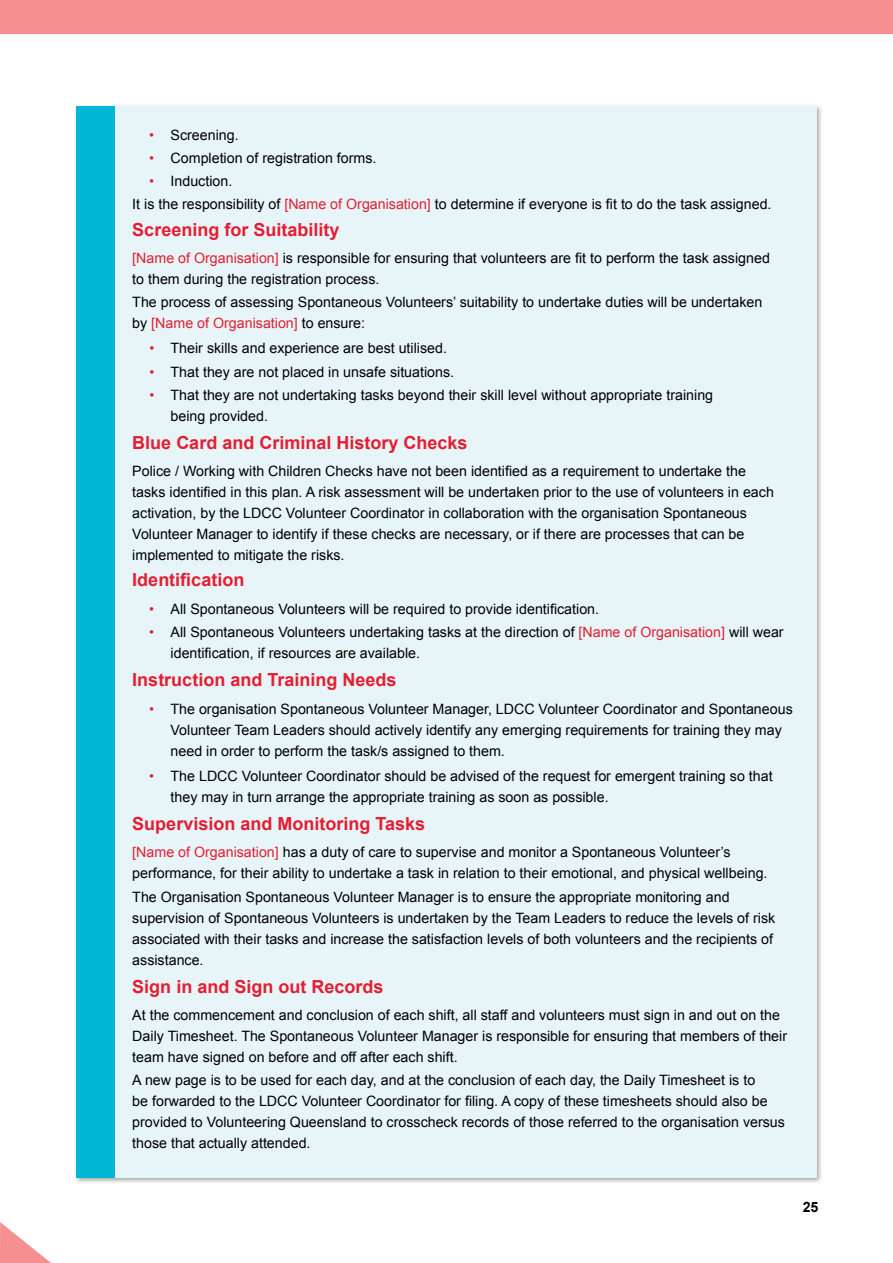
<style>
.page{position:relative;width:893px;height:1263px;background:#fff}
.page>*{position:absolute;margin:0;border:0;box-sizing:border-box;transform-origin:0 0}
.t1{font:700 18px "Arial";color:#e41e32}
.t2{font:14.25px/21px "Arial";color:#000}
.t3{font:700 14.25px "Arial";color:#000}
.s1{color:#e41e32}
</style>
<div class="page">
<div style="left:74px;top:104px;width:749px;height:1080px;background:#000;opacity:.35"></div>
<div style="left:77px;top:106px;width:739px;height:1072px;background:#e7f5f8"></div>
<div style="left:77px;top:106px;width:38px;height:1072px;background:#00b8d6"></div>
<div style="left:0;top:0;width:893px;height:34px;background:#f58f90"></div>
<svg style="left:0;top:1222px;width:51px;height:41px"></svg>
<p class="t2" style="left:149px;top:125px;width:91px"><span class="s1">•</span> Screening.</p>
<p class="t2" style="left:149px;top:148px;width:229px"><span class="s1">•</span> Completion of registration forms.</p>
<p class="t2" style="left:132px;top:170px;width:641px;line-height:23.1px;text-indent:17px"><span class="s1">•</span> Induction.<br>It is the responsibility of <span class="s1">[Name of Organisation]</span> to determine if everyone is fit to do the task assigned.</p>
<p class="t1" style="left:132px;top:217px;width:209px">Screening for Suitability</p>
<p class="t2" style="left:132px;top:248px;width:639px"><span class="s1">[Name of Organisation]</span> is responsible for ensuring that volunteers are fit to perform the task assigned to them during the registration process.</p>
<p class="t2" style="left:132px;top:292px;width:631px">The process of assessing Spontaneous Volunteers’ suitability to undertake duties will be undertaken by <span class="s1">[Name of Organisation]</span> to ensure:</p>
<p class="t2" style="left:149px;top:338px;width:299px"><span class="s1">•</span> Their skills and experience are best utilised.</p>
<p class="t2" style="left:149px;top:361px;width:306px"><span class="s1">•</span> That they are not placed in unsafe situations.</p>
<p class="t2" style="left:171px;top:384px;width:544px;text-indent:-21px"><span class="s1">•</span> That they are not undertaking tasks beyond their skill level without appropriate training being provided.</p>
<p class="t1" style="left:132px;top:431px;width:337px">Blue Card and Criminal History Checks</p>
<p class="t2" style="left:132px;top:461px;width:643px">Police / Working with Children Checks have not been identified as a requirement to undertake the tasks identified in this plan. A risk assessment will be undertaken prior to the use of volunteers in each activation, by the LDCC Volunteer Coordinator in collaboration with the organisation Spontaneous Volunteer Manager to identify if these checks are necessary, or if there are processes that can be implemented to mitigate the risks.</p>
<p class="t1" style="left:132px;top:568px;width:114px">Identification</p>
<p class="t2" style="left:149px;top:598px;width:451px"><span class="s1">•</span> All Spontaneous Volunteers will be required to provide identification.</p>
<p class="t2" style="left:171px;top:621px;width:615px;text-indent:-21px"><span class="s1">•</span> All Spontaneous Volunteers undertaking tasks at the direction of <span class="s1">[Name of Organisation]</span> will wear identification, if resources are available.</p>
<p class="t1" style="left:132px;top:668px;width:266px">Instruction and Training Needs</p>
<p class="t2" style="left:171px;top:698px;width:624px;text-indent:-21px"><span class="s1">•</span> The organisation Spontaneous Volunteer Manager, LDCC Volunteer Coordinator and Spontaneous<br>Volunteer Team Leaders should actively identify any emerging requirements for training they may need in order to perform the task/s assigned to them.</p>
<p class="t2" style="left:171px;top:765px;width:604px;text-indent:-21px"><span class="s1">•</span> The LDCC Volunteer Coordinator should be advised of the request for emergent training so that they may in turn arrange the appropriate training as soon as possible.</p>
<p class="t1" style="left:132px;top:812px;width:294px">Supervision and Monitoring Tasks</p>
<p class="t2" style="left:132px;top:842px;width:637px"><span class="s1">[Name of Organisation]</span> has a duty of care to supervise and monitor a Spontaneous Volunteer’s performance, for their ability to undertake a task in relation to their emotional, and physical wellbeing.</p>
<p class="t2" style="left:132px;top:886px;width:644px">The Organisation Spontaneous Volunteer Manager is to ensure the appropriate monitoring and supervision of Spontaneous Volunteers is undertaken by the Team Leaders to reduce the levels of risk associated with their tasks and increase the satisfaction levels of both volunteers and the recipients of assistance.</p>
<p class="t1" style="left:132px;top:975px;width:253px">Sign in and Sign out Records</p>
<p class="t2" style="left:132px;top:1005px;width:656px">At the commencement and conclusion of each shift, all staff and volunteers must sign in and out on the<br>Daily Timesheet. The Spontaneous Volunteer Manager is responsible for ensuring that members of their team have signed on before and off after each shift.</p>
<p class="t2" style="left:132px;top:1070px;width:654px">A new page is to be used for each day, and at the conclusion of each day, the Daily Timesheet is to<br>be forwarded to the LDCC Volunteer Coordinator for filing. A copy of these timesheets should also be provided to Volunteering Queensland to crosscheck records of those referred to the organisation versus those that actually attended.</p>
<p class="t3" style="left:803px;top:1197px;width:17px">25</p>
</div>
